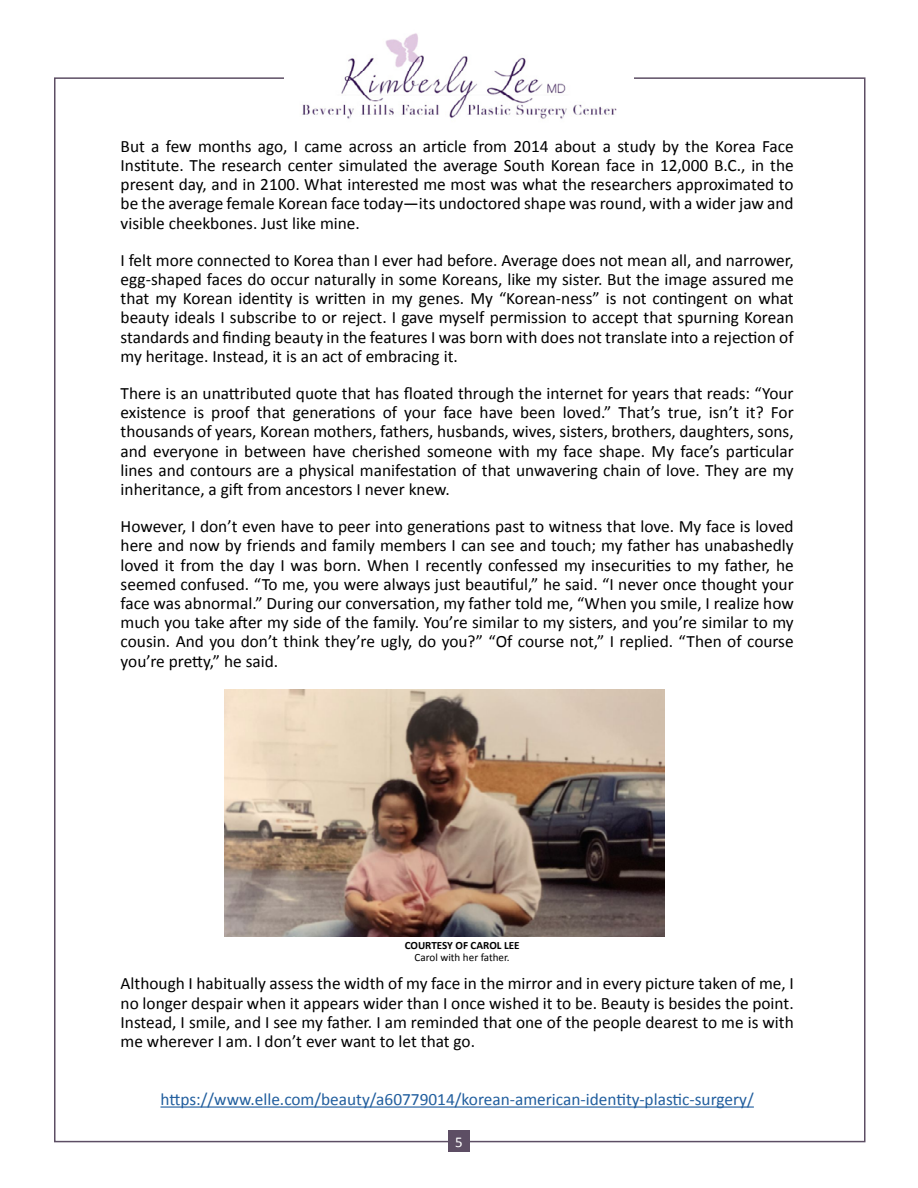
<style>
.page{position:relative;width:918px;height:1188px;background:#fff}
.page>*{position:absolute;margin:0;border:0;box-sizing:border-box;transform-origin:0 0}
.t1{font:17.4px/19.2px "Calibri";color:#000;text-align:justify}
.t2{font:17.4px "Calibri";color:#215e9e}
.t3{font:15px "Calibri";color:#fff}
.t4{font:11.1px "Calibri";color:#000}
.t5{font:700 11.1px "Calibri";color:#000}
</style>
<div class="page">
<div style="left:448px;top:1131px;width:22px;height:21px;background:#5d4e64"></div>
<img style="left:302px;top:33px;width:315px;height:86px">
<hr style="left:161px;top:1106px;width:593px;height:2px;background:#215e9e">
<img style="left:224px;top:689px;width:440px;height:248px">
<p class="t1" style="left:121px;top:136px;width:675px">But a few months ago, I came across an article from 2014 about a study by the Korea Face Institute. The research center simulated the average South Korean face in 12,000 B.C., in the present day, and in 2100. What interested me most was what the researchers approximated to be the average female Korean face today—its undoctored shape was round, with a wider jaw and visible cheekbones. Just like mine.</p>
<p class="t1" style="left:121px;top:250px;width:675px">I felt more connected to Korea than I ever had before. Average does not mean all, and narrower, egg-shaped faces do occur naturally in some Koreans, like my sister. But the image assured me that my Korean identity is written in my genes. My “Korean-ness” is not contingent on what beauty ideals I subscribe to or reject. I gave myself permission to accept that spurning Korean standards and finding beauty in the features I was born with does not translate into a rejection of my heritage. Instead, it is an act of embracing it.</p>
<p class="t1" style="left:121px;top:383px;width:675px">There is an unattributed quote that has floated through the internet for years that reads: “Your existence is proof that generations of your face have been loved.” That’s true, isn’t it? For thousands of years, Korean mothers, fathers, husbands, wives, sisters, brothers, daughters, sons, and everyone in between have cherished someone with my face shape. My face’s particular lines and contours are a physical manifestation of that unwavering chain of love. They are my inheritance, a gift from ancestors I never knew.</p>
<p class="t1" style="left:121px;top:516px;width:675px">However, I don’t even have to peer into generations past to witness that love. My face is loved here and now by friends and family members I can see and touch; my father has unabashedly loved it from the day I was born. When I recently confessed my insecurities to my father, he seemed confused. “To me, you were always just beautiful,” he said. “I never once thought your face was abnormal.” During our conversation, my father told me, “When you smile, I realize how much you take after my side of the family. You’re similar to my sisters, and you’re similar to my cousin. And you don’t think they’re ugly, do you?” “Of course not,” I replied. “Then of course you’re pretty,” he said.</p>
<p class="t5" style="left:405px;top:939px;width:116px">COURTESY OF CAROL LEE</p>
<p class="t4" style="left:415px;top:951px;width:97px">Carol with her father.</p>
<p class="t1" style="left:121px;top:973px;width:675px">Although I habitually assess the width of my face in the mirror and in every picture taken of me, I no longer despair when it appears wider than I once wished it to be. Beauty is besides the point.<br>Instead, I smile, and I see my father. I am reminded that one of the people dearest to me is with me wherever I am. I don’t ever want to let that go.</p>
<p class="t2" style="left:161px;top:1089px;width:595px">https://www.elle.com/beauty/a60779014/korean-american-identity-plastic-surgery/</p>
<p class="t3" style="left:455px;top:1132px;width:9px">5</p>
</div>
